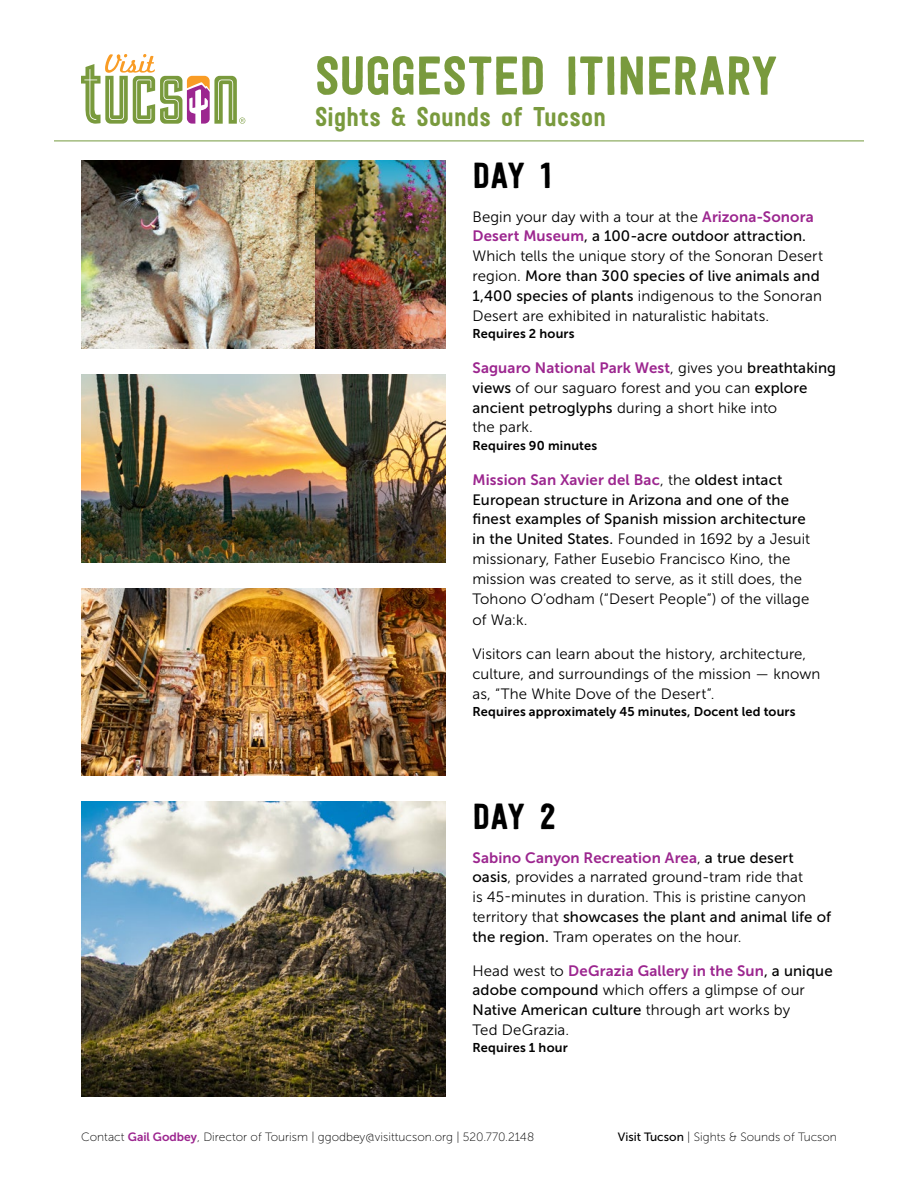
<style>
.page{position:relative;width:918px;height:1188px;background:#fff}
.page>*{position:absolute;margin:0;border:0;box-sizing:border-box;transform-origin:0 0}
.t1{font:54px "Festivo LC Basic";color:#799a3d}
.t2{font:36px "Festivo LC Basic";letter-spacing:-.01em;color:#000}
.t3{font:27px "Festivo LC Basic";letter-spacing:.01em;color:#799a3d}
.t4{font:15px/19.8px "Museo Sans 300";letter-spacing:.005em;color:#000}
.t5{font:15px/19.8px "Museo Sans 500";letter-spacing:.01em;color:#000}
.t6{font:15px "Museo Sans 700";letter-spacing:.005em;color:#9c268f}
.t7{font:12.75px "Museo Sans 700";letter-spacing:.01em;color:#000}
.t8{font:12px "Museo Sans 100";color:#000}
.s1{font-family:"Museo Sans 700";color:#9c268f}
.s2{font-family:"Museo Sans 300"}
.s3{font-family:"Museo Sans 500"}
.s4{font-family:"Museo Sans 300";color:#000}
.s5{font-family:"Museo Sans 500";color:#000}
.s6{font-family:"Museo Sans 700";color:#9c258f}
</style>
<div class="page">
<svg style="left:81px;top:54px;width:164px;height:70px"></svg>
<img style="left:81px;top:588px;width:365px;height:188px">
<img style="left:81px;top:802px;width:365px;height:294px">
<img style="left:81px;top:374px;width:365px;height:188px">
<hr style="left:54px;top:141px;width:810px;height:1px;background:#749a3e">
<img style="left:81px;top:161px;width:365px;height:188px">
<h1 class="t1" style="left:315px;top:43px;width:464px">SUGGESTED ITINERARY</h1>
<h3 class="t3" style="left:315px;top:100px;width:292px">Sights &amp; Sounds of Tucson</h3>
<h2 class="t2" style="left:472px;top:153px;width:81px">DAY 1</h2>
<p class="t4" style="left:472px;top:207px;width:343px">Begin your day with a tour at the <span class="s1">Arizona-Sonora</span></p>
<p class="t5" style="left:472px;top:226px;width:335px"><span class="s1">Desert Museum</span>, a 100-acre outdoor attraction.</p>
<p class="t4" style="left:472px;top:246px;width:352px">Which tells the unique story of the Sonoran Desert</p>
<p class="t5" style="left:472px;top:266px;width:349px"><span class="s2">region.</span> More than 300 species of live animals and</p>
<p class="t4" style="left:472px;top:286px;width:351px"><span class="s3">1,400 species of plants</span> indigenous to the Sonoran<br>Desert are exhibited in naturalistic habitats.</p>
<p class="t7" style="left:472px;top:327px;width:104px">Requires 2 hours</p>
<p class="t6" style="left:472px;top:360px;width:365px">Saguaro National Park West<span class="s4">, gives you</span> <span class="s5">breathtaking</span></p>
<p class="t4" style="left:473px;top:378px;width:336px"><span class="s3">views</span> of our saguaro forest and you can <span class="s3">explore ancient petroglyphs</span> during a short hike into<br>the park.</p>
<p class="t7" style="left:472px;top:438px;width:126px">Requires 90 minutes</p>
<p class="t6" style="left:472px;top:471px;width:311px">Mission San Xavier del Bac<span class="s4">, the</span> <span class="s5">oldest intact</span></p>
<p class="t5" style="left:472px;top:490px;width:335px">European structure in Arizona and one of the finest examples of Spanish mission architecture</p>
<p class="t4" style="left:472px;top:529px;width:339px"><span class="s3">in the United States.</span> Founded in 1692 by a Jesuit missionary, Father Eusebio Francisco Kino, the mission was created to serve, as it still does, the Tohono O’odham (“Desert People”) of the village</p>
<p class="t4" style="left:472px;top:610px;width:57px">of Wa:k.</p>
<p class="t4" style="left:472px;top:644px;width:349px">Visitors can learn about the history, architecture, culture, and surroundings of the mission — known as, “The White Dove of the Desert”.</p>
<p class="t7" style="left:472px;top:705px;width:325px">Requires approximately 45 minutes, Docent led tours</p>
<h2 class="t2" style="left:472px;top:794px;width:84px">DAY 2</h2>
<p class="t6" style="left:472px;top:849px;width:323px">Sabino Canyon Recreation Area<span class="s4">,</span> <span class="s5">a true desert</span></p>
<p class="t4" style="left:472px;top:867px;width:335px"><span class="s3">oasis</span>, provides a narrated ground-tram ride that is 45-minutes in duration. This is pristine canyon</p>
<p class="t5" style="left:472px;top:907px;width:360px"><span class="s2">territory that</span> showcases the plant and animal life of</p>
<p class="t4" style="left:472px;top:927px;width:271px"><span class="s3">the region.</span> Tram operates on the hour.</p>
<p class="t6" style="left:472px;top:962px;width:362px"><span class="s4">Head west to</span> DeGrazia Gallery in the Sun<span class="s5">, a unique</span></p>
<p class="t4" style="left:472px;top:980px;width:334px"><span class="s3">adobe compound</span> which offers a glimpse of our</p>
<p class="t5" style="left:472px;top:1000px;width:319px">Native American culture <span class="s2">through art works by</span></p>
<p class="t4" style="left:472px;top:1020px;width:98px">Ted DeGrazia.</p>
<p class="t7" style="left:472px;top:1041px;width:97px">Requires 1 hour</p>
<p class="t8" style="left:81px;top:1131px;width:455px">Contact <span class="s6">Gail Godbey</span>, Director of Tourism | ggodbey@visittucson.org | 520.770.2148</p>
<p class="t8" style="left:618px;top:1131px;width:221px"><span class="s3">Visit Tucson</span> | Sights &amp; Sounds of Tucson</p>
</div>
